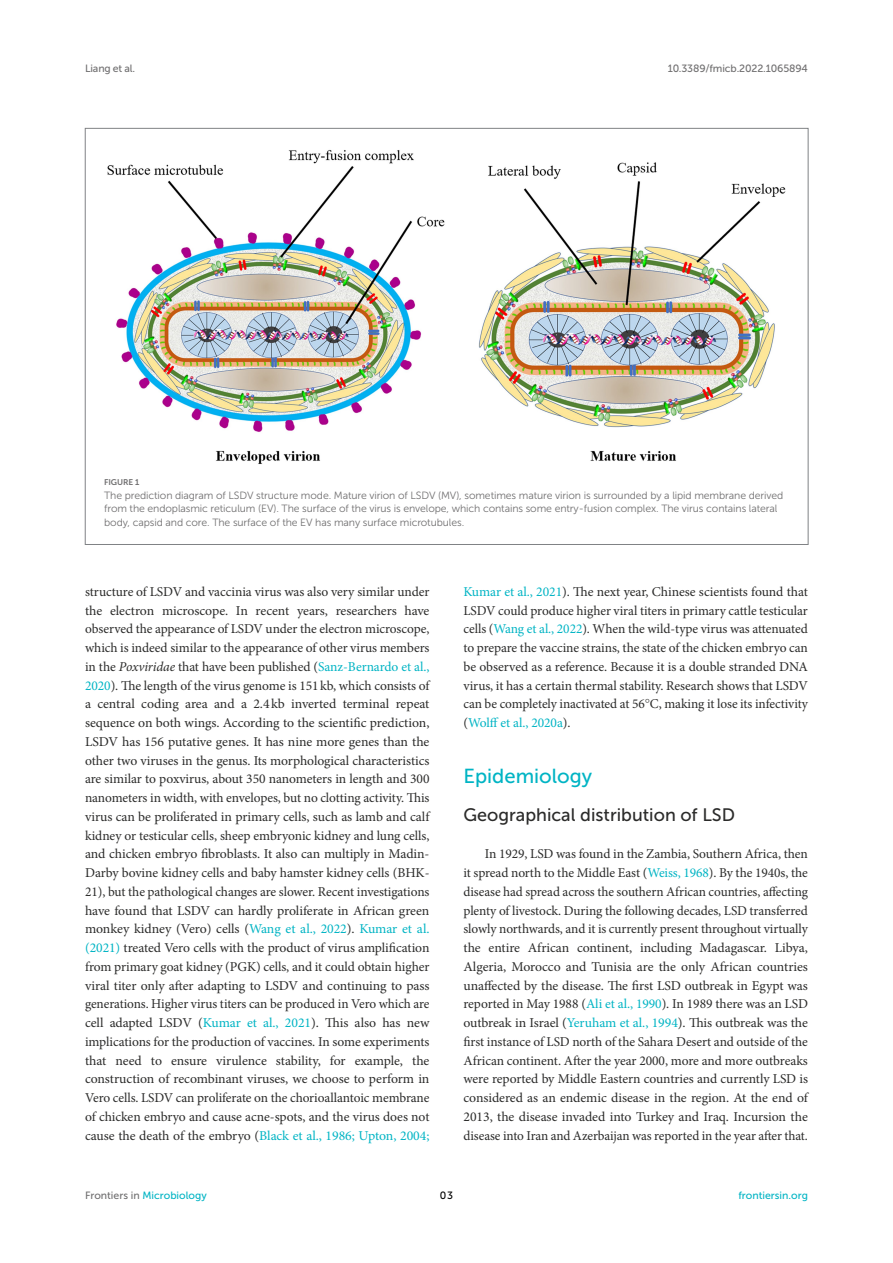
<style>
.page{position:relative;width:893px;height:1263px;background:#fff}
.page>*{position:absolute;margin:0;border:0;box-sizing:border-box;transform-origin:0 0}
.HEAD_1{font:20.25px "Museo Sans 500";color:#00b4c4}
.HEAD_2_after_HEAD_1{font:18px "Museo Sans 500";color:#2b2b2a}
.TEXT_FLUSH{font:13.5px/18.8px "Minion Pro";letter-spacing:-.005em;color:#2b2b2a;text-align:justify}
.FIG_LEG{font:10.5px/13.5px "Museo Sans 300";letter-spacing:-.01em;color:#706f70}
.t1{font:10.5px "Museo Sans 500";color:#00b4c4}
.t2{font:10.5px "Museo Sans 500";letter-spacing:-.015em;color:#706f70}
.t3{font:10.5px "Museo Sans 500";color:#000}
.FIG_HD{font:8.25px "Museo Sans 700";letter-spacing:-.01em;color:#706f70}
.s1{font-style:italic}
.s2{color:#00b4c4}
.s3{font-family:"STIX"}
.s4{color:#706f70}
</style>
<div class="page">
<img style="left:107px;top:150px;width:679px;height:314px">
<p class="t2" style="left:85px;top:63px;width:52px">Liang et al.</p>
<p class="t2" style="left:668px;top:63px;width:142px">10.3389/fmicb.2022.1065894</p>
<p class="FIG_HD" style="left:104px;top:478px;width:37px">FIGURE 1</p>
<p class="FIG_LEG" style="left:104px;top:488px;width:681px">The prediction diagram of LSDV structure mode. Mature virion of LSDV (MV), sometimes mature virion is surrounded by a lipid membrane derived from the endoplasmic reticulum (EV). The surface of the virus is envelope, which contains some entry-fusion complex. The virus contains lateral body, capsid and core. The surface of the EV has many surface microtubules.</p>
<p class="TEXT_FLUSH" style="left:85px;top:582px;width:346px">structure of LSDV and vaccinia virus was also very similar under the electron microscope. In recent years, researchers have observed the appearance of LSDV under the electron microscope, which is indeed similar to the appearance of other virus members in the <span class="s1">Poxviridae</span> that have been published (<span class="s2">Sanz-Bernardo et al., 2020</span>). The length of the virus genome is 151kb, which consists of a central coding area and a 2.4kb inverted terminal repeat sequence on both wings. According to the scientific prediction, LSDV has 156 putative genes. It has nine more genes than the other two viruses in the genus. Its morphological characteristics are similar to poxvirus, about 350 nanometers in length and 300 nanometers in width, with envelopes, but no clotting activity. This virus can be proliferated in primary cells, such as lamb and calf kidney or testicular cells, sheep embryonic kidney and lung cells, and chicken embryo fibroblasts. It also can multiply in Madin-Darby bovine kidney cells and baby hamster kidney cells (BHK-21), but the pathological changes are slower. Recent investigations have found that LSDV can hardly proliferate in African green monkey kidney (Vero) cells (<span class="s2">Wang et al., 2022</span>). <span class="s2">Kumar et al. (2021)</span> treated Vero cells with the product of virus amplification from primary goat kidney (PGK) cells, and it could obtain higher viral titer only after adapting to LSDV and continuing to pass generations. Higher virus titers can be produced in Vero which are cell adapted LSDV (<span class="s2">Kumar et al., 2021</span>). This also has new implications for the production of vaccines. In some experiments that need to ensure virulence stability, for example, the construction of recombinant viruses, we choose to perform in Vero cells. LSDV can proliferate on the chorioallantoic membrane of chicken embryo and cause acne-spots, and the virus does not cause the death of the embryo (<span class="s2">Black et al., 1986; Upton, 2004;</span></p>
<p class="TEXT_FLUSH" style="left:463px;top:582px;width:346px"><span class="s2">Kumar et al., 2021</span>). The next year, Chinese scientists found that LSDV could produce higher viral titers in primary cattle testicular cells (<span class="s2">Wang et al., 2022</span>). When the wild-type virus was attenuated to prepare the vaccine strains, the state of the chicken embryo can be observed as a reference. Because it is a double stranded DNA virus, it has a certain thermal stability. Research shows that LSDV can be completely inactivated at 56<span class="s3">°</span>C, making it lose its infectivity (<span class="s2">Wolff et al., 2020a</span>).</p>
<p class="HEAD_1" style="left:463px;top:765px;width:130px">Epidemiology</p>
<p class="HEAD_2_after_HEAD_1" style="left:463px;top:805px;width:273px">Geographical distribution of LSD</p>
<p class="TEXT_FLUSH" style="left:463px;top:845px;width:346px;text-indent:21px">In 1929, LSD was found in the Zambia, Southern Africa, then it spread north to the Middle East (<span class="s2">Weiss, 1968</span>). By the 1940s, the disease had spread across the southern African countries, affecting plenty of livestock. During the following decades, LSD transferred slowly northwards, and it is currently present throughout virtually the entire African continent, including Madagascar. Libya, Algeria, Morocco and Tunisia are the only African countries unaffected by the disease. The first LSD outbreak in Egypt was reported in May 1988 (<span class="s2">Ali et al., 1990</span>). In 1989 there was an LSD outbreak in Israel (<span class="s2">Yeruham et al., 1994</span>). This outbreak was the first instance of LSD north of the Sahara Desert and outside of the African continent. After the year 2000, more and more outbreaks were reported by Middle Eastern countries and currently LSD is considered as an endemic disease in the region. At the end of 2013, the disease invaded into Turkey and Iraq. Incursion the disease into Iran and Azerbaijan was reported in the year after that.</p>
<p class="t1" style="left:85px;top:1190px;width:123px"><span class="s4">Frontiers in</span> Microbiology</p>
<p class="t3" style="left:440px;top:1190px;width:15px">03</p>
<p class="t1" style="left:738px;top:1190px;width:71px">frontiersin.org</p>
</div>
